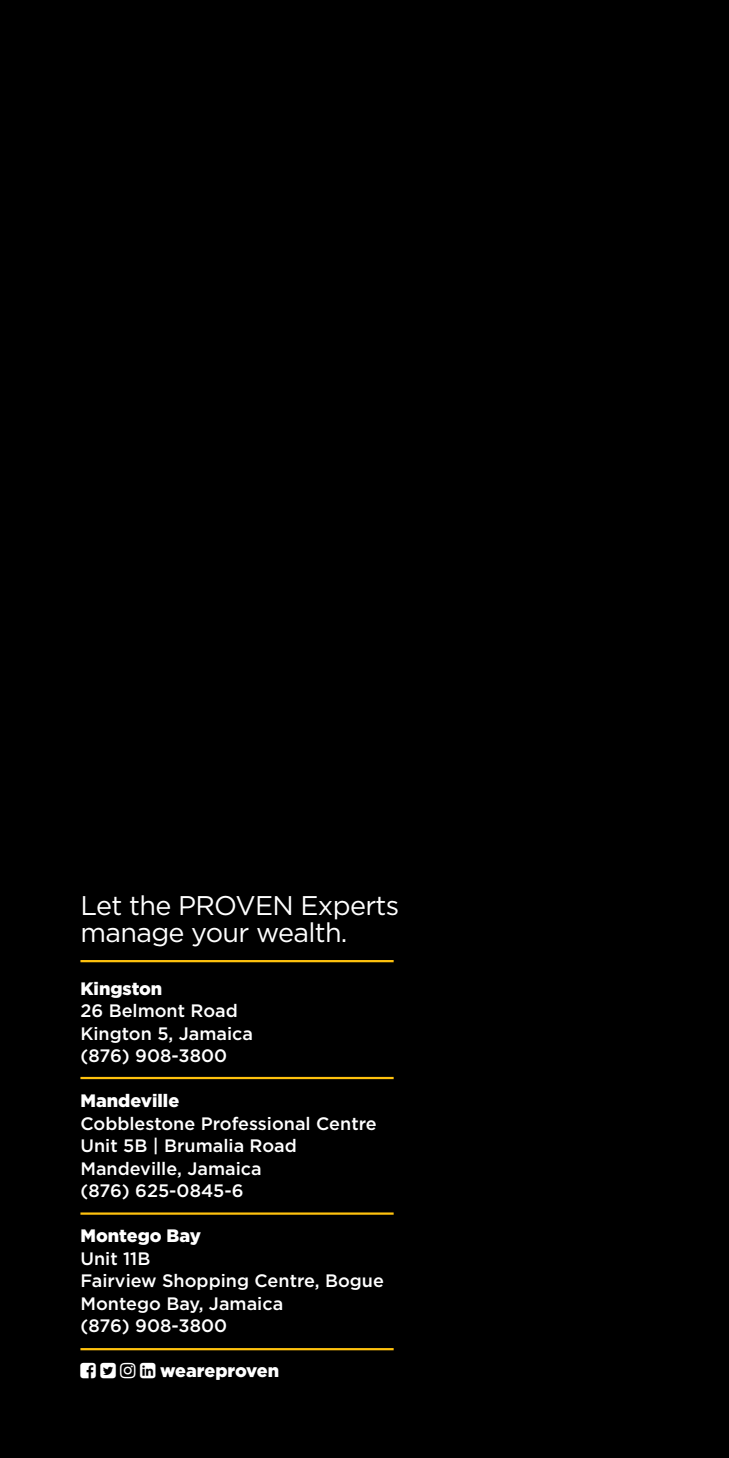
<style>
.page{position:relative;width:729px;height:1458px;background:#000}
.page>*{position:absolute;margin:0;border:0;box-sizing:border-box;transform-origin:0 0}
.t1{font:27px/27px "Gotham";letter-spacing:-.025em;color:#fff}
.t2{font:500 18px/22.5px "Gotham";color:#fff}
.t3{font:900 18px "Gotham";color:#fff}
</style>
<div class="page">
<hr style="left:80px;top:1077px;width:314px;height:2px;background:#ffc20e">
<hr style="left:80px;top:960px;width:314px;height:2px;background:#ffc20e">
<hr style="left:80px;top:1212px;width:314px;height:3px;background:#ffc20e">
<hr style="left:80px;top:1348px;width:314px;height:2px;background:#ffc20e">
<h1 class="t1" style="left:80px;top:892px;width:320px">Let the PROVEN Experts manage your wealth.</h1>
<p class="t3" style="left:80px;top:976px;width:83px">Kingston</p>
<p class="t2" style="left:80px;top:999px;width:174px">26 Belmont Road<br>Kington 5, Jamaica (876) 908-3800</p>
<p class="t3" style="left:80px;top:1088px;width:100px">Mandeville</p>
<p class="t2" style="left:80px;top:1112px;width:298px">Cobblestone Professional Centre<br>Unit 5B | Brumalia Road<br>Mandeville, Jamaica<br>(876) 625-0845-6</p>
<p class="t3" style="left:80px;top:1223px;width:122px">Montego Bay</p>
<p class="t2" style="left:80px;top:1247px;width:305px">Unit 11B<br>Fairview Shopping Centre, Bogue<br>Montego Bay, Jamaica<br>(876) 908-3800</p>
<p class="t3" style="left:160px;top:1358px;width:121px">weareproven</p>
</div>
